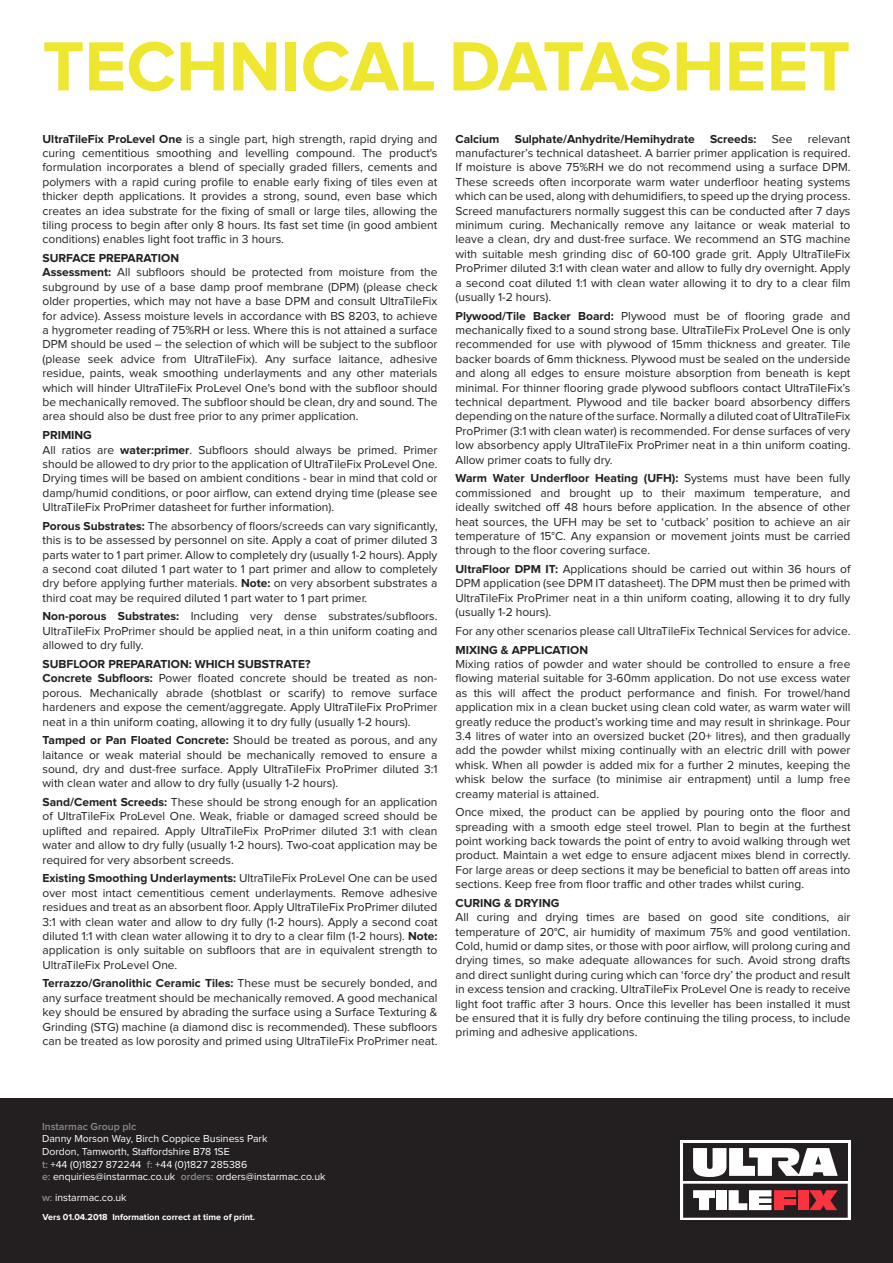
<style>
.page{position:relative;width:893px;height:1263px;background:#fff}
.page>*{position:absolute;margin:0;border:0;box-sizing:border-box;transform-origin:0 0}
.t1{font:700 72px "Proxima Nova";color:#efe630}
.t2{font:12px/14.4px "Proxima Nova";color:#231f20;text-align:justify}
.t3{font:700 12px "Proxima Nova";color:#231f20}
.t4{font:10.5px/12.6px "Proxima Nova";color:#fff}
.t5{font:600 10.5px "Proxima Nova";color:#8a8b8d}
.t6{font:700 9px "Proxima Nova";color:#fff}
.s1{font-weight:700}
.s2{font-weight:600;color:#8a8b8d}
</style>
<div class="page">
<div style="left:0;top:1098px;width:893px;height:165px;background:#231f20"></div>
<div style="left:680px;top:1140px;width:170px;height:80px;background:#fff"></div>
<div style="left:683px;top:1143px;width:165px;height:38px;background:#231f20"></div>
<svg style="left:693px;top:1148px;width:145px;height:29px"></svg>
<svg style="left:683px;top:1184px;width:165px;height:34px"></svg>
<p class="t1" style="left:43px;top:33px;width:809px">TECHNICAL DATASHEET</p>
<p class="t2" style="left:43px;top:132px;width:396px"><span class="s1">UltraTileFix ProLevel One</span> is a single part, high strength, rapid drying and curing cementitious smoothing and levelling compound. The product's formulation incorporates a blend of specially graded fillers, cements and polymers with a rapid curing profile to enable early fixing of tiles even at thicker depth applications. It provides a strong, sound, even base which creates an idea substrate for the fixing of small or large tiles, allowing the tiling process to begin after only 8 hours. Its fast set time (in good ambient conditions) enables light foot traffic in 3 hours.</p>
<p class="t3" style="left:43px;top:253px;width:138px">SURFACE PREPARATION</p>
<p class="t2" style="left:43px;top:266px;width:396px"><span class="s1">Assessment:</span> All subfloors should be protected from moisture from the subground by use of a base damp proof membrane (DPM) (please check older properties, which may not have a base DPM and consult UltraTileFix for advice). Assess moisture levels in accordance with BS 8203, to achieve a hygrometer reading of 75%RH or less. Where this is not attained a surface DPM should be used – the selection of which will be subject to the subfloor (please seek advice from UltraTileFix). Any surface laitance, adhesive residue, paints, weak smoothing underlayments and any other materials which will hinder UltraTileFix ProLevel One's bond with the subfloor should be mechanically removed. The subfloor should be clean, dry and sound. The area should also be dust free prior to any primer application.</p>
<p class="t3" style="left:43px;top:430px;width:51px">PRIMING</p>
<p class="t2" style="left:43px;top:443px;width:396px">All ratios are <span class="s1">water:primer</span>. Subfloors should always be primed. Primer should be allowed to dry prior to the application of UltraTileFix ProLevel One.<br>Drying times will be based on ambient conditions - bear in mind that cold or damp/humid conditions, or poor airflow, can extend drying time (please see UltraTileFix ProPrimer datasheet for further information).</p>
<p class="t2" style="left:43px;top:519px;width:396px"><span class="s1">Porous Substrates:</span> The absorbency of floors/screeds can vary significantly, this is to be assessed by personnel on site. Apply a coat of primer diluted 3 parts water to 1 part primer. Allow to completely dry (usually 1-2 hours). Apply a second coat diluted 1 part water to 1 part primer and allow to completely dry before applying further materials. <span class="s1">Note:</span> on very absorbent substrates a third coat may be required diluted 1 part water to 1 part primer.</p>
<p class="t2" style="left:43px;top:610px;width:396px"><span class="s1">Non-porous Substrates:</span> Including very dense substrates/subfloors.<br>UltraTileFix ProPrimer should be applied neat, in a thin uniform coating and allowed to dry fully.</p>
<p class="t3" style="left:43px;top:658px;width:270px">SUBFLOOR PREPARATION: WHICH SUBSTRATE?</p>
<p class="t2" style="left:43px;top:672px;width:396px"><span class="s1">Concrete Subfloors:</span> Power floated concrete should be treated as non&shy;porous. Mechanically abrade (shotblast or scarify) to remove surface hardeners and expose the cement/aggregate. Apply UltraTileFix ProPrimer neat in a thin uniform coating, allowing it to dry fully (usually 1-2 hours).</p>
<p class="t2" style="left:43px;top:733px;width:396px"><span class="s1">Tamped or Pan Floated Concrete:</span> Should be treated as porous, and any laitance or weak material should be mechanically removed to ensure a sound, dry and dust-free surface. Apply UltraTileFix ProPrimer diluted 3:1 with clean water and allow to dry fully (usually 1-2 hours).</p>
<p class="t2" style="left:43px;top:795px;width:396px"><span class="s1">Sand/Cement Screeds:</span> These should be strong enough for an application of UltraTileFix ProLevel One. Weak, friable or damaged screed should be uplifted and repaired. Apply UltraTileFix ProPrimer diluted 3:1 with clean water and allow to dry fully (usually 1-2 hours). Two-coat application may be required for very absorbent screeds.</p>
<p class="t2" style="left:43px;top:872px;width:396px"><span class="s1">Existing Smoothing Underlayments:</span> UltraTileFix ProLevel One can be used over most intact cementitious cement underlayments. Remove adhesive residues and treat as an absorbent floor. Apply UltraTileFix ProPrimer diluted 3:1 with clean water and allow to dry fully (1-2 hours). Apply a second coat diluted 1:1 with clean water allowing it to dry to a clear film (1-2 hours). <span class="s1">Note: </span>application is only suitable on subfloors that are in equivalent strength to UltraTileFix ProLevel One.</p>
<p class="t2" style="left:43px;top:977px;width:396px"><span class="s1">Terrazzo/Granolithic Ceramic Tiles:</span> These must be securely bonded, and any surface treatment should be mechanically removed. A good mechanical key should be ensured by abrading the surface using a Surface Texturing &amp; Grinding (STG) machine (a diamond disc is recommended). These subfloors can be treated as low porosity and primed using UltraTileFix ProPrimer neat.</p>
<p class="t3" style="left:455px;top:133px;width:46px">Calcium</p>
<p class="t3" style="left:515px;top:133px;width:181px">Sulphate/Anhydrite/Hemihydrate</p>
<p class="t3" style="left:710px;top:133px;width:48px">Screeds:</p>
<p class="t2" style="left:772px;top:132px;width:22px">See</p>
<p class="t2" style="left:455px;top:132px;width:396px;text-indent:352px">relevant manufacturer’s technical datasheet. A barrier primer application is required.<br>If moisture is above 75%RH we do not recommend using a surface DPM.<br>These screeds often incorporate warm water underfloor heating systems which can be used, along with dehumidifiers, to speed up the drying process.<br>Screed manufacturers normally suggest this can be conducted after 7 days minimum curing. Mechanically remove any laitance or weak material to leave a clean, dry and dust-free surface. We recommend an STG machine with suitable mesh grinding disc of 60-100 grade grit. Apply UltraTileFix ProPrimer diluted 3:1 with clean water and allow to fully dry overnight. Apply a second coat diluted 1:1 with clean water allowing it to dry to a clear film (usually 1-2 hours).</p>
<p class="t2" style="left:455px;top:309px;width:396px"><span class="s1">Plywood/Tile Backer Board:</span> Plywood must be of flooring grade and mechanically fixed to a sound strong base. UltraTileFix ProLevel One is only recommended for use with plywood of 15mm thickness and greater. Tile backer boards of 6mm thickness. Plywood must be sealed on the underside and along all edges to ensure moisture absorption from beneath is kept minimal. For thinner flooring grade plywood subfloors contact UltraTileFix’s technical department. Plywood and tile backer board absorbency differs depending on the nature of the surface. Normally a diluted coat of UltraTileFix ProPrimer (3:1 with clean water) is recommended. For dense surfaces of very low absorbency apply UltraTileFix ProPrimer neat in a thin uniform coating.<br>Allow primer coats to fully dry.</p>
<p class="t2" style="left:455px;top:472px;width:396px"><span class="s1">Warm Water Underfloor Heating (UFH):</span> Systems must have been fully commissioned and brought up to their maximum temperature, and ideally switched off 48 hours before application. In the absence of other heat sources, the UFH may be set to ‘cutback’ position to achieve an air temperature of 15°C. Any expansion or movement joints must be carried through to the floor covering surface.</p>
<p class="t2" style="left:455px;top:562px;width:396px"><span class="s1">UltraFloor DPM IT:</span> Applications should be carried out within 36 hours of DPM application (see DPM IT datasheet). The DPM must then be primed with UltraTileFix ProPrimer neat in a thin uniform coating, allowing it to dry fully (usually 1-2 hours).</p>
<p class="t2" style="left:455px;top:624px;width:396px">For any other scenarios please call UltraTileFix Technical Services for advice.</p>
<p class="t3" style="left:455px;top:644px;width:134px">MIXING &amp; APPLICATION</p>
<p class="t2" style="left:455px;top:657px;width:396px">Mixing ratios of powder and water should be controlled to ensure a free flowing material suitable for 3-60mm application. Do not use excess water as this will affect the product performance and finish. For trowel/hand application mix in a clean bucket using clean cold water, as warm water will greatly reduce the product’s working time and may result in shrinkage. Pour 3.4 litres of water into an oversized bucket (20+ litres), and then gradually add the powder whilst mixing continually with an electric drill with power whisk. When all powder is added mix for a further 2 minutes, keeping the whisk below the surface (to minimise air entrapment) until a lump free creamy material is attained.</p>
<p class="t2" style="left:455px;top:805px;width:396px">Once mixed, the product can be applied by pouring onto the floor and spreading with a smooth edge steel trowel. Plan to begin at the furthest point working back towards the point of entry to avoid walking through wet product. Maintain a wet edge to ensure adjacent mixes blend in correctly.<br>For large areas or deep sections it may be beneficial to batten off areas into sections. Keep free from floor traffic and other trades whilst curing.</p>
<p class="t3" style="left:455px;top:897px;width:105px">CURING &amp; DRYING</p>
<p class="t2" style="left:455px;top:910px;width:396px">All curing and drying times are based on good site conditions, air temperature of 20°C, air humidity of maximum 75% and good ventilation.<br>Cold, humid or damp sites, or those with poor airflow, will prolong curing and drying times, so make adequate allowances for such. Avoid strong drafts and direct sunlight during curing which can ‘force dry’ the product and result in excess tension and cracking. UltraTileFix ProLevel One is ready to receive light foot traffic after 3 hours. Once this leveller has been installed it must be ensured that it is fully dry before continuing the tiling process, to include priming and adhesive applications.</p>
<p class="t5" style="left:42px;top:1121px;width:96px">Instarmac Group plc</p>
<p class="t4" style="left:42px;top:1133px;width:285px">Danny Morson Way, Birch Coppice Business Park<br>Dordon, Tamworth, Staffordshire B78 1SE<br><span class="s2">t:</span> +44 (0)1827 872244 <span class="s2">f:</span> +44 (0)1827 285386<br><span class="s2">e:</span> enquiries@instarmac.co.uk <span class="s2">orders:</span> orders@instarmac.co.uk</p>
<p class="t4" style="left:42px;top:1192px;width:86px"><span class="s2">w:</span> instarmac.co.uk</p>
<p class="t6" style="left:43px;top:1213px;width:214px">Vers 01.04.2018 Information correct at time of print.</p>
</div>
